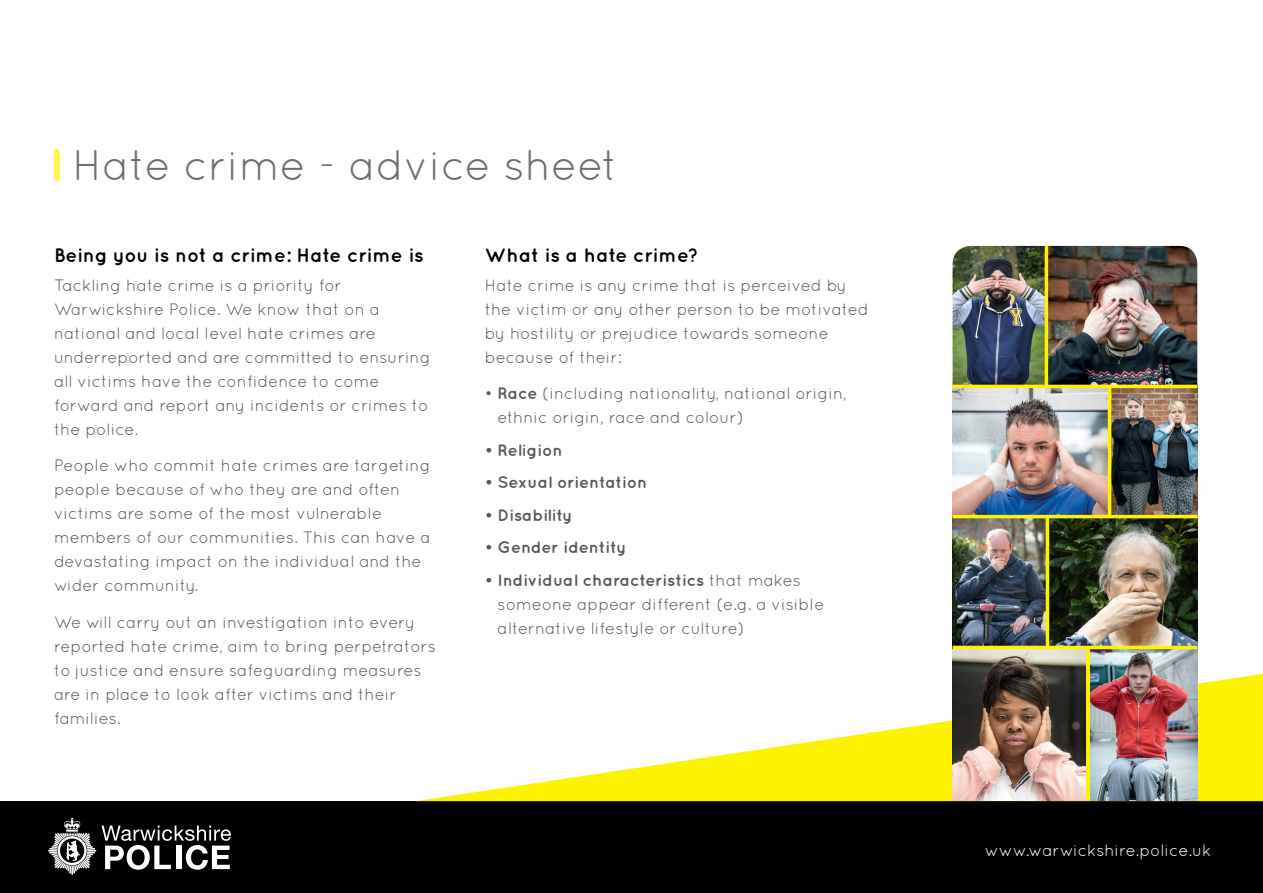
<style>
.page{position:relative;width:1263px;height:893px;background:#fff}
.page>*{position:absolute;margin:0;border:0;box-sizing:border-box;transform-origin:0 0}
.t1{font:42.9px "Quicksand";color:#6d6e71}
.t2{font:700 19.5px "Quicksand";color:#000}
.t3{font:16.5px/24px "Quicksand";color:#58595b}
.t4{font:700 16.5px "Quicksand";color:#58595b}
.t5{font:16.5px "Quicksand";color:#fff}
.s1{font-weight:700}
</style>
<div class="page">
<div style="left:0;top:801px;width:1263px;height:92px;background:#000"></div>
<svg style="left:102px;top:825px;width:129px;height:45px"></svg>
<svg style="left:48px;top:818px;width:48px;height:57px"></svg>
<div style="left:54px;top:151px;width:6px;height:27px;background:#fff450"></div>
<svg style="left:417px;top:674px;width:846px;height:127px"></svg>
<img style="left:952px;top:649px;width:134px;height:152px">
<img style="left:952px;top:246px;width:245px;height:269px">
<img style="left:1090px;top:649px;width:107px;height:152px">
<img style="left:952px;top:518px;width:94px;height:128px">
<img style="left:1049px;top:518px;width:148px;height:128px">
<hr style="left:1046px;top:517px;width:3px;height:132px;background:#fff200">
<hr style="left:1108px;top:385px;width:3px;height:132px;background:#fff200">
<hr style="left:1086px;top:647px;width:4px;height:154px;background:#fff200">
<hr style="left:952px;top:515px;width:245px;height:3px;background:#fff200">
<hr style="left:952px;top:646px;width:245px;height:3px;background:#fff200">
<hr style="left:952px;top:385px;width:245px;height:3px;background:#fff200">
<hr style="left:1045px;top:246px;width:3px;height:140px;background:#fff200">
<p class="t1" style="left:73px;top:140px;width:548px">Hate crime - advice sheet</p>
<p class="t2" style="left:54px;top:244px;width:371px">Being you is not a crime: Hate crime is</p>
<p class="t3" style="left:54px;top:273px;width:378px">Tackling hate crime is a priority for Warwickshire Police. We know that on a national and local level hate crimes are underreported and are committed to ensuring all victims have the confidence to come forward and report any incidents or crimes to the police.</p>
<p class="t3" style="left:54px;top:453px;width:378px">People who commit hate crimes are targeting people because of who they are and often victims are some of the most vulnerable members of our communities. This can have a devastating impact on the individual and the wider community.</p>
<p class="t3" style="left:54px;top:610px;width:383px">We will carry out an investigation into every reported hate crime, aim to bring perpetrators to justice and ensure safeguarding measures are in place to look after victims and their families.</p>
<p class="t2" style="left:485px;top:244px;width:215px">What is a hate crime?</p>
<p class="t3" style="left:485px;top:273px;width:385px">Hate crime is any crime that is perceived by the victim or any other person to be motivated by hostility or prejudice towards someone because of their:</p>
<p class="t3" style="left:498px;top:381px;width:351px;text-indent:-13px">• <span class="s1">Race</span> (including nationality, national origin, ethnic origin, race and colour)</p>
<p class="t4" style="left:485px;top:440px;width:79px">• Religion</p>
<p class="t4" style="left:485px;top:473px;width:164px">• Sexual orientation</p>
<p class="t4" style="left:485px;top:505px;width:89px">• Disability</p>
<p class="t4" style="left:485px;top:538px;width:143px">• Gender identity</p>
<p class="t3" style="left:498px;top:568px;width:328px;text-indent:-13px"><span class="s1">• Individual characteristics</span> that makes someone appear different (e.g. a visible alternative lifestyle or culture)</p>
<p class="t5" style="left:985px;top:840px;width:228px">www.warwickshire.police.uk</p>
</div>
